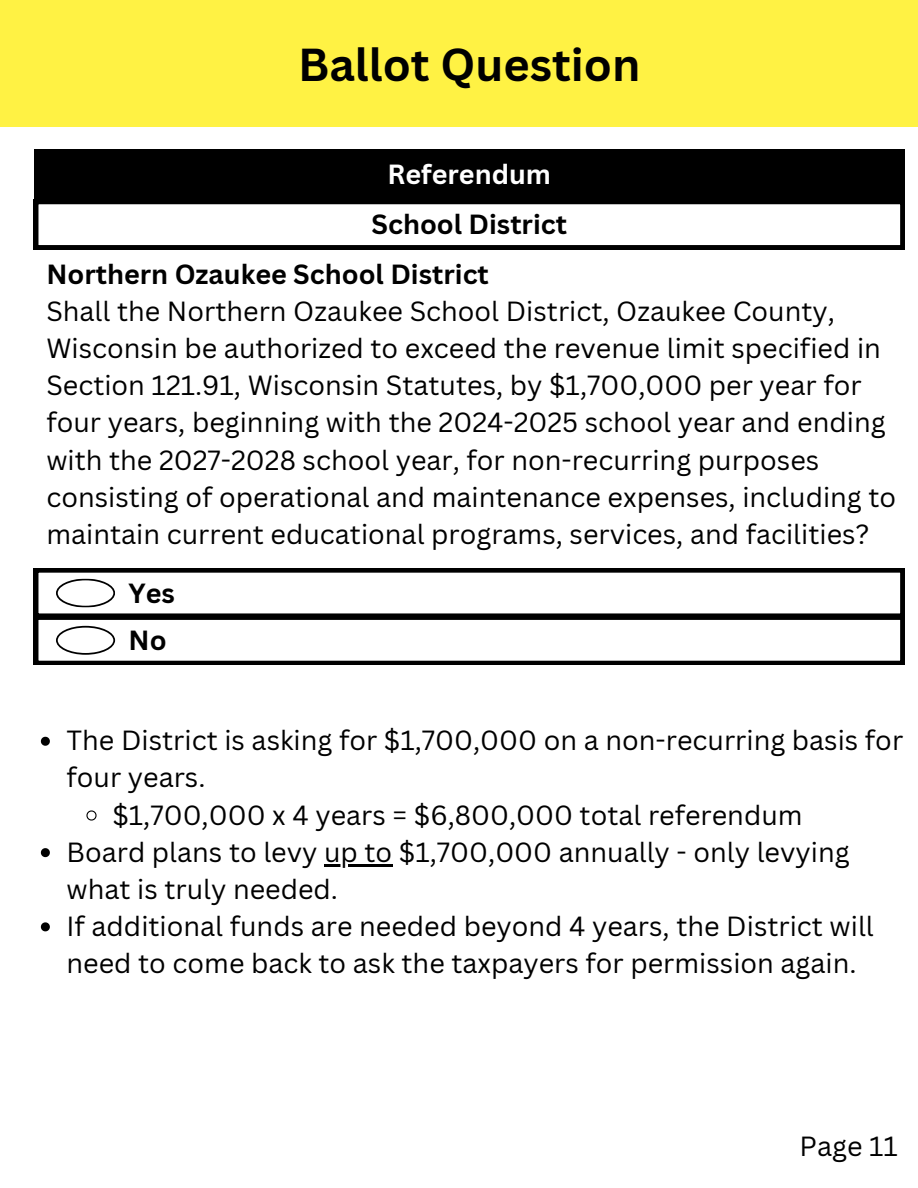
<style>
.page{position:relative;width:918px;height:1188px;background:#fff}
.page>*{position:absolute;margin:0;border:0;box-sizing:border-box;transform-origin:0 0}
.t1{font:700 45px "Canva Sans";color:#000}
.t2{font:27px/37.2px "Canva Sans";color:#000}
.t3{font:700 27px/47.2px "Canva Sans";color:#000}
.t4{font:700 27px "Canva Sans";color:#fff}
</style>
<div class="page">
<div style="left:0;top:0;width:918px;height:127px;background:#fff244"></div>
<div style="left:34px;top:149px;width:871px;height:51px;background:#000"></div>
<svg style="left:34px;top:200px;width:871px;height:49px"></svg>
<svg style="left:34px;top:568px;width:871px;height:97px"></svg>
<svg style="left:41px;top:737px;width:9px;height:9px"></svg>
<svg style="left:86px;top:810px;width:11px;height:11px"></svg>
<svg style="left:41px;top:848px;width:9px;height:9px"></svg>
<hr style="left:324px;top:864px;width:68px;height:2px;background:#000">
<svg style="left:41px;top:922px;width:9px;height:9px"></svg>
<h1 class="t1" style="left:298px;top:38px;width:344px">Ballot Question</h1>
<p class="t4" style="left:387px;top:158px;width:165px">Referendum</p>
<p class="t3" style="left:371px;top:201px;width:197px">School District</p>
<p class="t3" style="left:46px;top:251px;width:444px">Northern Ozaukee School District</p>
<p class="t2" style="left:46px;top:293px;width:851px">Shall the Northern Ozaukee School District, Ozaukee County, Wisconsin be authorized to exceed the revenue limit specified in Section 121.91, Wisconsin Statutes, by $1,700,000 per year for four years, beginning with the 2024-2025 school year and ending with the 2027-2028 school year, for non-recurring purposes consisting of operational and maintenance expenses, including to maintain current educational programs, services, and facilities?</p>
<p class="t3" style="left:129px;top:570px;width:48px">Yes<br>No</p>
<p class="t2" style="left:67px;top:722px;width:838px">The District is asking for $1,700,000 on a non-recurring basis for</p>
<p class="t2" style="left:67px;top:759px;width:140px">four years.</p>
<p class="t2" style="left:112px;top:796px;width:692px">$1,700,000 x 4 years = $6,800,000 total referendum</p>
<p class="t2" style="left:67px;top:833px;width:785px">Board plans to levy up to $1,700,000 annually - only levying</p>
<p class="t2" style="left:67px;top:870px;width:273px">what is truly needed.</p>
<p class="t2" style="left:67px;top:908px;width:809px">If additional funds are needed beyond 4 years, the District will</p>
<p class="t2" style="left:67px;top:945px;width:792px">need to come back to ask the taxpayers for permission again.</p>
<p class="t2" style="left:800px;top:1127px;width:100px">Page 11</p>
</div>
